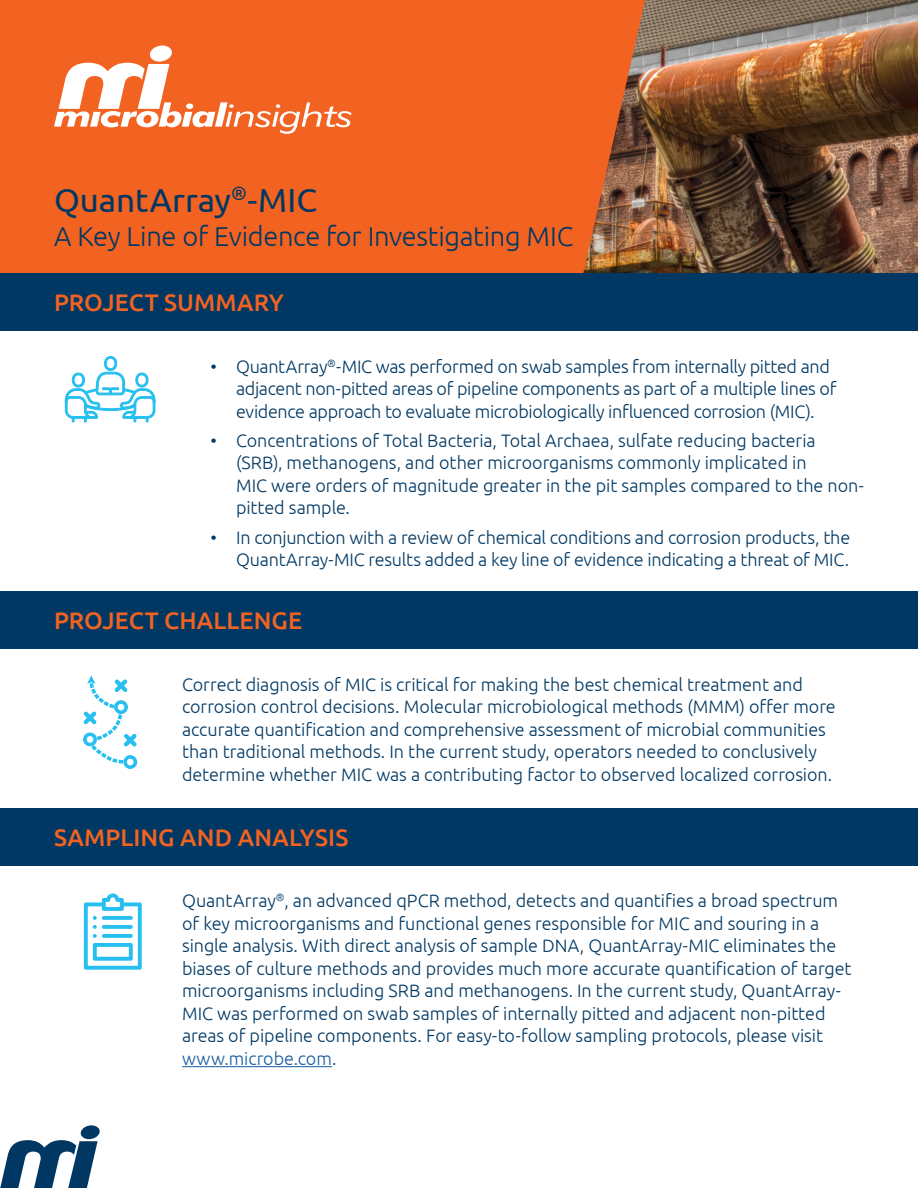
<style>
.page{position:relative;width:918px;height:1188px;background:#fff}
.page>*{position:absolute;margin:0;border:0;box-sizing:border-box;transform-origin:0 0}
.t1{font:33.3px "Ubuntu";color:#003863}
.t2{font:300 27.3px "Ubuntu";letter-spacing:-.01em;color:#003863}
.t3{font:500 24px "Ubuntu";letter-spacing:.005em;color:#f26221}
.t4{font:300 18px/22.5px "Ubuntu";letter-spacing:-.005em;color:#003863}
.s1{color:#175d9e}
</style>
<div class="page">
<div style="left:0;top:0;width:918px;height:292px;background:#f26221"></div>
<img style="left:583px;top:0;width:335px;height:273px">
<svg style="left:0;top:1125px;width:100px;height:63px"></svg>
<svg style="left:54px;top:46px;width:298px;height:88px"></svg>
<div style="left:0;top:273px;width:918px;height:57px;background:#003863"></div>
<svg style="left:84px;top:893px;width:58px;height:77px"></svg>
<div style="left:0;top:591px;width:918px;height:58px;background:#003863"></div>
<hr style="left:182px;top:1066px;width:150px;height:1px;background:#175d9e">
<div style="left:0;top:808px;width:918px;height:57px;background:#003863"></div>
<svg style="left:83px;top:675px;width:55px;height:94px"></svg>
<svg style="left:64px;top:356px;width:92px;height:66px"></svg>
<p class="t1" style="left:54px;top:180px;width:265px">QuantArray<sup>®</sup>-MIC</p>
<p class="t2" style="left:54px;top:220px;width:521px">A Key Line of Evidence for Investigating MIC</p>
<p class="t3" style="left:54px;top:287px;width:231px">PROJECT SUMMARY</p>
<p class="t4" style="left:236px;top:354px;width:602px;text-indent:-26px">• QuantArray<sup>®</sup>-MIC was performed on swab samples from internally pitted and adjacent non-pitted areas of pipeline components as part of a multiple lines of evidence approach to evaluate microbiologically influenced corrosion (MIC).</p>
<p class="t4" style="left:236px;top:429px;width:629px;text-indent:-26px">• Concentrations of Total Bacteria, Total Archaea, sulfate reducing bacteria (SRB), methanogens, and other microorganisms commonly implicated in<br>MIC were orders of magnitude greater in the pit samples compared to the non&shy;pitted sample.</p>
<p class="t4" style="left:211px;top:525px;width:641px;text-align:right">• In conjunction with a review of chemical conditions and corrosion products, the<br>QuantArray-MIC results added a key line of evidence indicating a threat of MIC.</p>
<p class="t3" style="left:54px;top:605px;width:250px">PROJECT CHALLENGE</p>
<p class="t4" style="left:182px;top:673px;width:655px">Correct diagnosis of MIC is critical for making the best chemical treatment and corrosion control decisions. Molecular microbiological methods (MMM) offer more accurate quantification and comprehensive assessment of microbial communities than traditional methods. In the current study, operators needed to conclusively determine whether MIC was a contributing factor to observed localized corrosion.</p>
<p class="t3" style="left:54px;top:822px;width:296px">SAMPLING AND ANALYSIS</p>
<p class="t4" style="left:182px;top:889px;width:671px">QuantArray<sup>®</sup>, an advanced qPCR method, detects and quantifies a broad spectrum of key microorganisms and functional genes responsible for MIC and souring in a single analysis. With direct analysis of sample DNA, QuantArray-MIC eliminates the biases of culture methods and provides much more accurate quantification of target microorganisms including SRB and methanogens. In the current study, QuantArray-MIC was performed on swab samples of internally pitted and adjacent non-pitted areas of pipeline components. For easy-to-follow sampling protocols, please visit <span class="s1">www.microbe.com</span>.</p>
</div>
